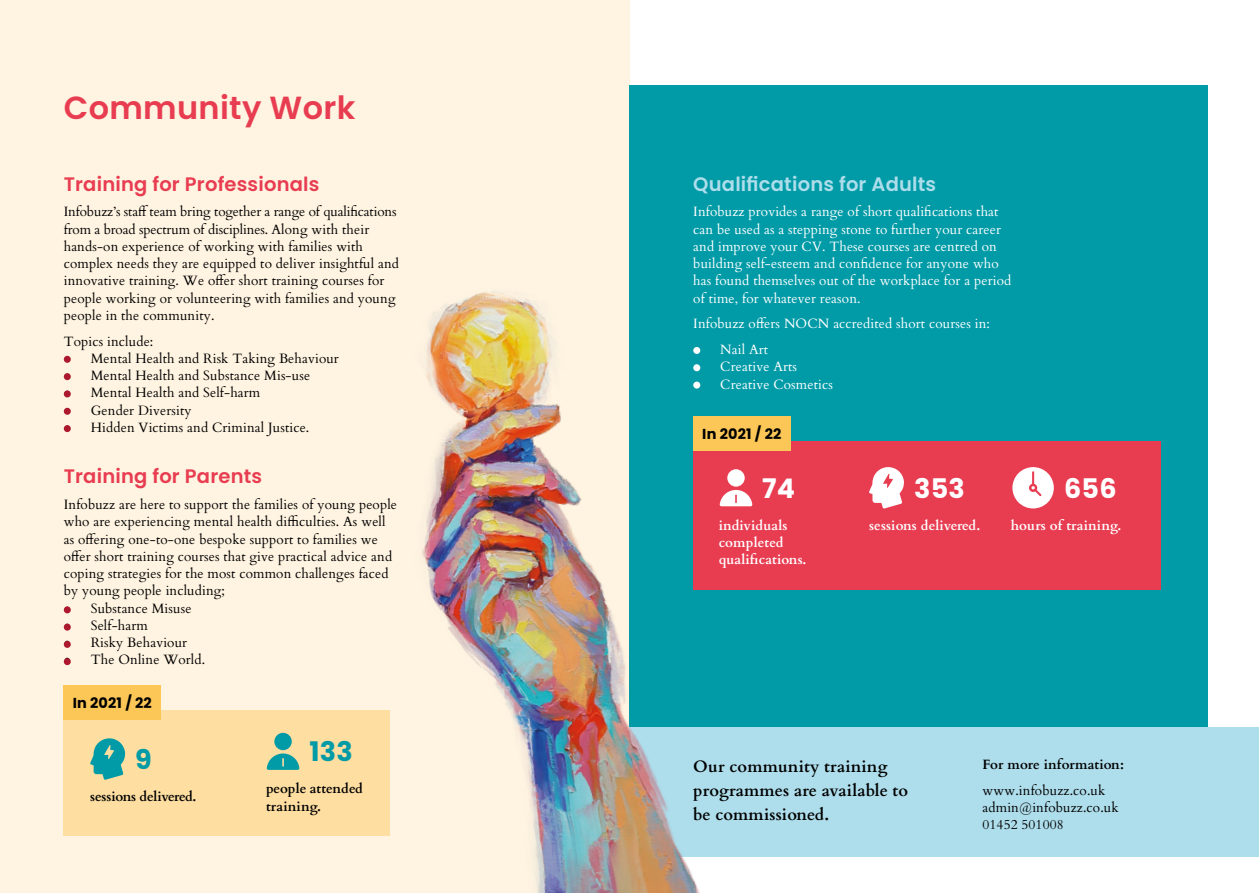
<style>
.page{position:relative;width:1259px;height:893px;background:#fff}
.page>*{position:absolute;margin:0;border:0;box-sizing:border-box;transform-origin:0 0}
.t1{font:600 31.95px "Poppins";letter-spacing:.01em;color:#e83c51}
.t2{font:700 27px "Poppins";letter-spacing:.01em;color:#fff}
.t3{font:700 27px "Poppins";color:#009ba7}
.t4{font:600 19.5px "Poppins";letter-spacing:.01em;color:#e83c51}
.t5{font:600 19.5px "Poppins";letter-spacing:.01em;color:#aeddeb}
.t6{font:700 16.5px/24px "Cardo";letter-spacing:.01em;color:#000}
.t7{font:700 14.4px "Poppins";letter-spacing:.01em;color:#000}
.t8{font:13.5px/17.2px "Cardo";letter-spacing:.01em;color:#000}
.t9{font:13.5px/17.2px "Cardo";letter-spacing:.01em;color:#fff}
.t10{font:700 13.5px/17.2px "Cardo";letter-spacing:.01em;color:#fff}
.t11{font:700 13.5px/17.2px "Cardo";color:#000}
.s1{font-family:"Minion Pro";font-size:18px}
</style>
<div class="page">
<div style="left:0;top:0;width:629px;height:893px;background:#fff4e1"></div>
<div style="left:64px;top:711px;width:326px;height:125px;background:#fedea1"></div>
<svg style="left:90px;top:738px;width:35px;height:42px"></svg>
<div style="left:274px;top:733px;width:18px;height:17px;background:#009ba7;border-radius:50%"></div>
<svg style="left:267px;top:753px;width:17px;height:17px"></svg>
<div style="left:629px;top:85px;width:579px;height:723px;background:#009ba7"></div>
<div style="left:693px;top:442px;width:468px;height:148px;background:#e83c51"></div>
<div style="left:64px;top:685px;width:97px;height:35px;background:#fdc757"></div>
<div style="left:629px;top:728px;width:630px;height:129px;background:#aeddeb"></div>
<svg style="left:869px;top:467px;width:35px;height:41px"></svg>
<svg style="left:1012px;top:467px;width:41px;height:41px"></svg>
<img style="left:284px;top:291px;width:547px;height:602px">
<div style="left:64px;top:356px;width:7px;height:7px;background:#ac182d;border-radius:50%"></div>
<div style="left:693px;top:347px;width:7px;height:7px;background:#fff;border-radius:50%"></div>
<div style="left:64px;top:373px;width:7px;height:7px;background:#ac182d;border-radius:50%"></div>
<div style="left:693px;top:364px;width:7px;height:7px;background:#fff;border-radius:50%"></div>
<div style="left:64px;top:390px;width:7px;height:7px;background:#ac182d;border-radius:50%"></div>
<div style="left:693px;top:382px;width:7px;height:7px;background:#fff;border-radius:50%"></div>
<div style="left:64px;top:408px;width:7px;height:7px;background:#ac182d;border-radius:50%"></div>
<div style="left:64px;top:425px;width:7px;height:7px;background:#ac182d;border-radius:50%"></div>
<div style="left:64px;top:606px;width:7px;height:7px;background:#ac182d;border-radius:50%"></div>
<div style="left:64px;top:641px;width:7px;height:7px;background:#ac182d;border-radius:50%"></div>
<div style="left:64px;top:624px;width:7px;height:7px;background:#ac182d;border-radius:50%"></div>
<div style="left:64px;top:658px;width:7px;height:7px;background:#ac182d;border-radius:50%"></div>
<h1 class="t1" style="left:64px;top:89px;width:293px">Community Work</h1>
<h3 class="t4" style="left:64px;top:172px;width:257px">Training for Professionals</h3>
<p class="t8" style="left:64px;top:202px;width:337px">Infobuzz’s staff team bring together a range of qualifications from a broad spectrum of disciplines. Along with their hands-on experience of working with families with complex needs they are equipped to deliver insightful and innovative training. We offer short training courses for people working or volunteering with families and young people in the community.</p>
<p class="t8" style="left:64px;top:332px;width:91px">Topics include:</p>
<p class="t8" style="left:64px;top:349px;width:277px"><span class="s1">•</span> Mental Health and Risk Taking Behaviour</p>
<p class="t8" style="left:64px;top:366px;width:248px"><span class="s1">•</span> Mental Health and Substance Mis-use</p>
<p class="t8" style="left:64px;top:383px;width:198px"><span class="s1">•</span> Mental Health and Self-harm</p>
<p class="t8" style="left:64px;top:401px;width:129px"><span class="s1">•</span> Gender Diversity</p>
<p class="t8" style="left:64px;top:418px;width:247px"><span class="s1">•</span> Hidden Victims and Criminal Justice.</p>
<h3 class="t4" style="left:64px;top:465px;width:200px">Training for Parents</h3>
<p class="t8" style="left:64px;top:495px;width:335px">Infobuzz are here to support the families of young people who are experiencing mental health difficulties. As well as offering one-to-one bespoke support to families we offer short training courses that give practical advice and coping strategies for the most common challenges faced by young people including;</p>
<p class="t8" style="left:64px;top:599px;width:129px"><span class="s1">•</span> Substance Misuse</p>
<p class="t8" style="left:64px;top:616px;width:86px"><span class="s1">•</span> Self-harm</p>
<p class="t8" style="left:64px;top:633px;width:125px"><span class="s1">•</span> Risky Behaviour</p>
<p class="t8" style="left:64px;top:650px;width:143px"><span class="s1">•</span> The Online World.</p>
<p class="t7" style="left:73px;top:695px;width:81px">In 2021 / 22</p>
<h2 class="t3" style="left:135px;top:744px;width:18px">9</h2>
<h2 class="t3" style="left:309px;top:736px;width:45px">133</h2>
<p class="t11" style="left:90px;top:787px;width:108px">sessions delivered.</p>
<p class="t11" style="left:266px;top:779px;width:98px">people attended training.</p>
<h3 class="t5" style="left:693px;top:172px;width:244px">Qualifications for Adults</h3>
<p class="t9" style="left:693px;top:202px;width:319px">Infobuzz provides a range of short qualifications that can be used as a stepping stone to further your career and improve your CV. These courses are centred on building self-esteem and confidence for anyone who has found themselves out of the workplace for a period of time, for whatever reason.</p>
<p class="t9" style="left:693px;top:314px;width:298px">Infobuzz offers NOCN accredited short courses in:</p>
<p class="t9" style="left:693px;top:340px;width:76px"><span class="s1">•</span> Nail Art</p>
<p class="t9" style="left:693px;top:357px;width:105px"><span class="s1">•</span> Creative Arts</p>
<p class="t9" style="left:693px;top:375px;width:141px"><span class="s1">•</span> Creative Cosmetics</p>
<p class="t7" style="left:702px;top:426px;width:81px">In 2021 / 22</p>
<h2 class="t2" style="left:762px;top:473px;width:34px">74</h2>
<h2 class="t2" style="left:914px;top:473px;width:52px">353</h2>
<h2 class="t2" style="left:1064px;top:473px;width:54px">656</h2>
<p class="t10" style="left:718px;top:516px;width:89px">individuals completed qualifications.</p>
<p class="t10" style="left:869px;top:516px;width:113px">sessions delivered.</p>
<p class="t10" style="left:1010px;top:516px;width:112px">hours of training.</p>
<p class="t6" style="left:693px;top:753px;width:216px">Our community training programmes are available to be commissioned.</p>
<p class="t11" style="left:982px;top:755px;width:143px">For more information:</p>
<p class="t8" style="left:982px;top:781px;width:138px">www.infobuzz.co.uk admin@infobuzz.co.uk<br>01452 501008</p>
</div>
